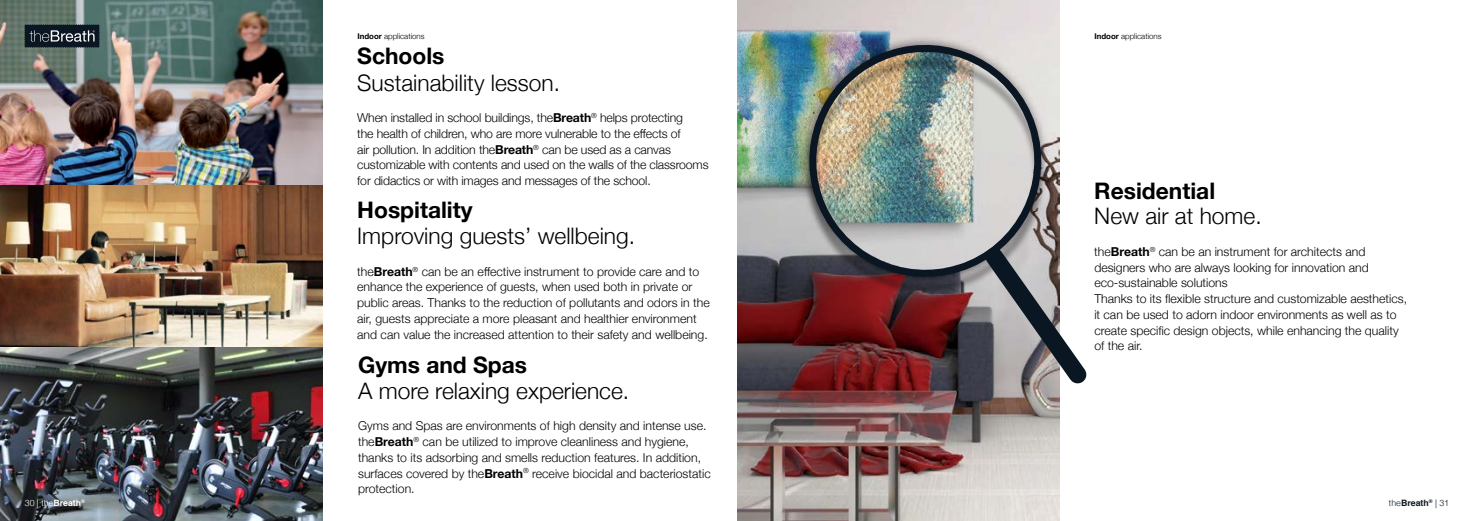
<style>
.page{position:relative;width:1474px;height:521px;background:#fff}
.page>*{position:absolute;margin:0;border:0;box-sizing:border-box;transform-origin:0 0}
.t1{font:300 22.75px "Helvetica Neue";color:#000}
.t2{font:700 22.75px "Helvetica Neue";color:#000}
.t3{font:300 12.25px/15.8px "Helvetica Neue";color:#000}
.t4{font:300 8.75px "Helvetica";color:#0b1623}
.t5{font:300 8.75px "Helvetica";color:#fff}
.t6{font:300 7.88px "Helvetica Neue";color:#000}
.t7{font:700 5.08px "Helvetica";color:#fff}
.s1{font-weight:700}
</style>
<div class="page">
<img style="left:0;top:346px;width:322px;height:175px">
<img style="left:737px;top:0;width:322px;height:521px">
<img style="left:797px;top:33px;width:255px;height:256px">
<svg style="left:969px;top:232px;width:118px;height:167px"></svg>
<img style="left:0;top:185px;width:322px;height:161px">
<img style="left:0;top:0;width:322px;height:185px">
<svg style="left:25px;top:24px;width:75px;height:27px;background:#354048"></svg>
<p class="t5" style="left:25px;top:495px;width:58px">30 | the<span class="s1">Breath</span></p>
<p class="t7" style="left:81px;top:497px;width:5px">®</p>
<p class="t6" style="left:357px;top:30px;width:69px"><span class="s1">Indoor</span> applications</p>
<p class="t6" style="left:1094px;top:30px;width:69px"><span class="s1">Indoor</span> applications</p>
<h1 class="t2" style="left:357px;top:38px;width:89px">Schools</h1>
<h1 class="t1" style="left:357px;top:64px;width:204px">Sustainability lesson.</h1>
<p class="t3" style="left:357px;top:109px;width:353px">When installed in school buildings, the<span class="s1">Breath</span><sup>®</sup> helps protecting<br>the health of children, who are more vulnerable to the effects of<br>air pollution. In addition the<span class="s1">Breath</span><sup>®</sup> can be used as a canvas customizable with contents and used on the walls of the classrooms for didactics or with images and messages of the school.</p>
<h1 class="t2" style="left:357px;top:192px;width:117px">Hospitality</h1>
<h1 class="t1" style="left:357px;top:218px;width:279px">Improving guests’ wellbeing.</h1>
<p class="t3" style="left:357px;top:262px;width:354px">the<span class="s1">Breath</span><sup>®</sup> can be an effective instrument to provide care and to enhance the experience of guests, when used both in private or public areas. Thanks to the reduction of pollutants and odors in the air, guests appreciate a more pleasant and healthier environment and can value the increased attention to their safety and wellbeing.</p>
<h1 class="t2" style="left:358px;top:346px;width:170px">Gyms and Spas</h1>
<h1 class="t1" style="left:358px;top:372px;width:273px">A more relaxing experience.</h1>
<p class="t3" style="left:358px;top:417px;width:354px">Gyms and Spas are environments of high density and intense use. the<span class="s1">Breath</span><sup>®</sup> can be utilized to improve cleanliness and hygiene, thanks to its adsorbing and smells reduction features. In addition, surfaces covered by the<span class="s1">Breath</span><sup>®</sup> receive biocidal and bacteriostatic protection.</p>
<h1 class="t2" style="left:1094px;top:173px;width:122px">Residential</h1>
<h1 class="t1" style="left:1094px;top:198px;width:169px">New air at home.</h1>
<p class="t3" style="left:1094px;top:243px;width:314px">the<span class="s1">Breath</span><sup>®</sup> can be an instrument for architects and designers who are always looking for innovation and eco-sustainable solutions<br>Thanks to its flexible structure and customizable aesthetics, it can be used to adorn indoor environments as well as to create specific design objects, while enhancing the quality of the air.</p>
<p class="t4" style="left:1388px;top:495px;width:62px">the<span class="s1">Breath</span><sup>®</sup> | 31</p>
</div>
